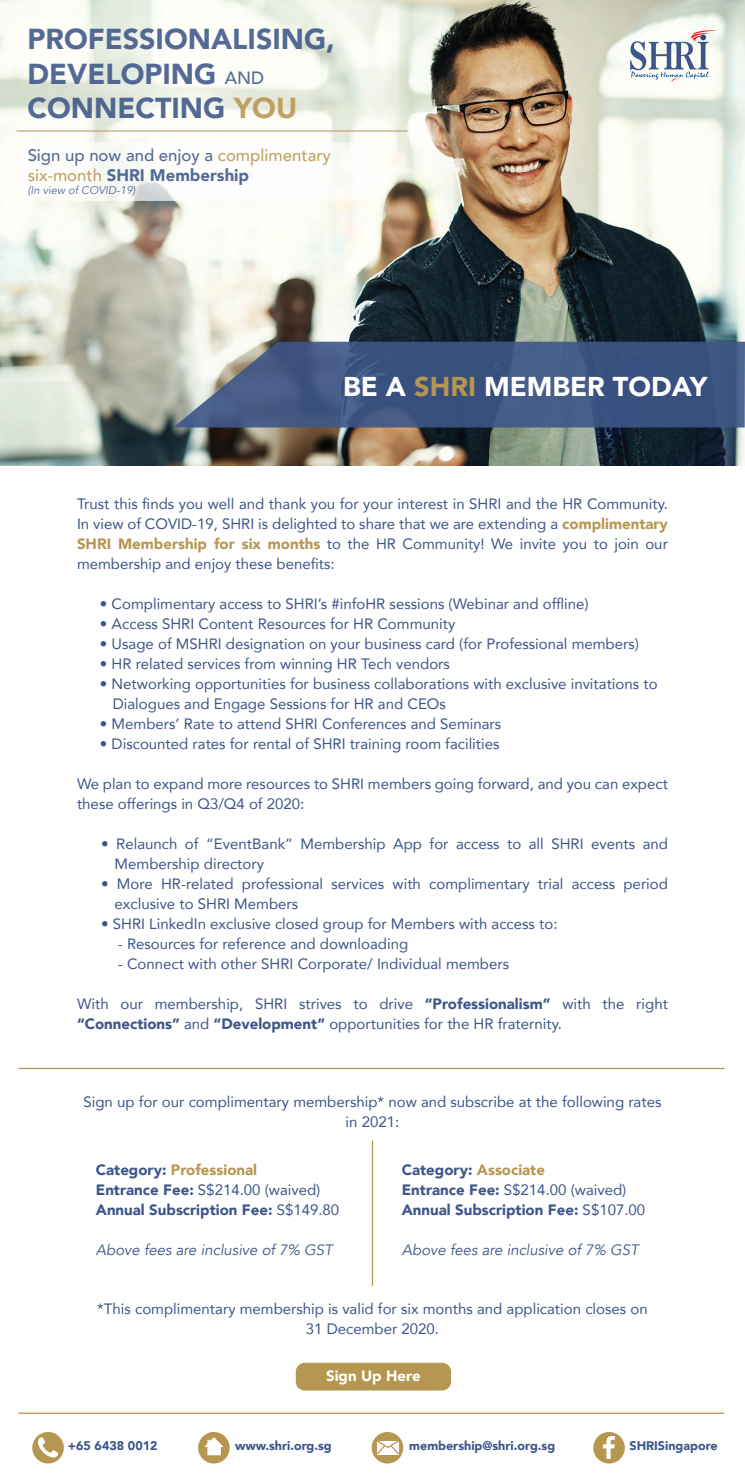
<style>
.page{position:relative;width:745px;height:1482px;background:#fff}
.page>*{position:absolute;margin:0;border:0;box-sizing:border-box;transform-origin:0 0}
.t1{font:900 28.88px/34.6px "Avenir";color:rgb(61 86 136/.88)}
.t2{font:900 27.12px "Avenir";color:#fff}
.t3{font:500 16.75px/20.1px "Avenir";color:#b69752}
.t4{font:15px/20px "Avenir";color:#3d5589}
.t5{font:900 15px/20px "Avenir";color:#3d5589}
.t6{font:italic 15px "Avenir";color:#3d5589}
.t7{font:900 15px "Avenir";color:#fff}
.t8{font:900 12.5px "Avenir";color:#3d5589}
.t9{font:italic 11.12px "Avenir";color:#3d5688}
.s1{font-weight:500;font-size:17.75px}
.s2{color:rgb(182 151 82/.88)}
.s3{color:#3d5688}
.s4{font-weight:900;color:#3d5688}
.s5{color:#b69752}
.s6{font-weight:900;color:#b69751}
.s7{font-weight:900}
.s8{color:#b69751}
.s9{font-weight:400}
</style>
<div class="page">
<img style="left:0;top:1px;width:744px;height:464px">
<hr style="left:17px;top:131px;width:390px;height:1px;background:#b69753">
<svg style="left:623px;top:27px;width:92px;height:54px"></svg>
<svg style="left:173px;top:342px;width:571px;height:85px;background:#4c6188"></svg>
<div style="left:19px;top:142px;width:360px;height:59px;background:#fff;border-radius:14px"></div>
<hr style="left:19px;top:1068px;width:705px;height:1px;background:#b69751">
<hr style="left:19px;top:1412px;width:705px;height:2px;background:#b69751">
<hr style="left:371px;top:1140px;width:2px;height:146px;background:#b69751">
<div style="left:295px;top:1363px;width:156px;height:27px;background:#b69751;border-radius:9px"></div>
<div style="left:593px;top:1432px;width:31px;height:31px;background:#b69751;border-radius:50%"></div>
<div style="left:371px;top:1432px;width:32px;height:31px;background:#b69751;border-radius:50%"></div>
<div style="left:198px;top:1432px;width:31px;height:31px;background:#b69751;border-radius:50%"></div>
<div style="left:32px;top:1432px;width:32px;height:31px;background:#b69751;border-radius:50%"></div>
<svg style="left:602px;top:1436px;width:12px;height:23px"></svg>
<svg style="left:377px;top:1441px;width:22px;height:14px"></svg>
<svg style="left:204px;top:1437px;width:19px;height:18px"></svg>
<svg style="left:38px;top:1437px;width:20px;height:20px"></svg>
<h1 class="t1" style="left:28px;top:21px;width:308px">PROFESSIONALISING,<br>DEVELOPING <span class="s1">AND<br></span>CONNECTING <span class="s2">YOU</span></h1>
<p class="t3" style="left:28px;top:144px;width:305px"><span class="s3">Sign up now and enjoy a</span> complimentary six-month <span class="s4">SHRI Membership</span></p>
<p class="t9" style="left:28px;top:184px;width:109px">(In view of COVID-19)</p>
<h2 class="t2" style="left:343px;top:363px;width:365px">BE A <span class="s5">SHRI</span> MEMBER TODAY</h2>
<p class="t4" style="left:77px;top:493px;width:592px;text-align:justify">Trust this finds you well and thank you for your interest in SHRI and the HR Community.<br>In view of COVID-19, SHRI is delighted to share that we are extending a <span class="s6">complimentary SHRI Membership for six months</span> to the HR Community! We invite you to join our membership and enjoy these benefits:</p>
<p class="t4" style="left:100px;top:593px;width:490px">• Complimentary access to SHRI’s #infoHR sessions (Webinar and offline)</p>
<p class="t4" style="left:100px;top:613px;width:356px">• Access SHRI Content Resources for HR Community</p>
<p class="t4" style="left:100px;top:633px;width:540px">• Usage of MSHRI designation on your business card (for Professional members)</p>
<p class="t4" style="left:100px;top:653px;width:351px">• HR related services from winning HR Tech vendors</p>
<p class="t4" style="left:113px;top:673px;width:546px;text-indent:-13px">• Networking opportunities for business collaborations with exclusive invitations to<br>Dialogues and Engage Sessions for HR and CEOs</p>
<p class="t4" style="left:100px;top:713px;width:402px">• Members’ Rate to attend SHRI Conferences and Seminars</p>
<p class="t4" style="left:100px;top:733px;width:401px">• Discounted rates for rental of SHRI training room facilities</p>
<p class="t4" style="left:77px;top:773px;width:592px">We plan to expand more resources to SHRI members going forward, and you can expect these offerings in Q3/Q4 of 2020:</p>
<p class="t4" style="left:114px;top:833px;width:554px;text-indent:-13px">• Relaunch of “EventBank” Membership App for access to all SHRI events and<br>Membership directory</p>
<p class="t4" style="left:114px;top:873px;width:554px;text-indent:-13px">• More HR-related professional services with complimentary trial access period exclusive to SHRI Members</p>
<p class="t4" style="left:101px;top:913px;width:457px">• SHRI LinkedIn exclusive closed group for Members with access to:</p>
<p class="t4" style="left:118px;top:933px;width:291px">- Resources for reference and downloading</p>
<p class="t4" style="left:118px;top:953px;width:392px">- Connect with other SHRI Corporate/ Individual members</p>
<p class="t4" style="left:77px;top:993px;width:592px">With our membership, SHRI strives to drive <span class="s7">“Professionalism”</span> with the right <span class="s7">“Connections”</span> and <span class="s7">“Development”</span> opportunities for the HR fraternity.</p>
<p class="t4" style="left:83px;top:1092px;width:579px;text-align:center">Sign up for our complimentary membership* now and subscribe at the following rates in 2021:</p>
<p class="t5" style="left:96px;top:1159px;width:245px">Category: <span class="s8">Professional<br></span>Entrance Fee: <span class="s9">S$214.00 (waived)<br></span>Annual Subscription Fee: <span class="s9">S$149.80</span></p>
<p class="t6" style="left:96px;top:1241px;width:238px">Above fees are inclusive of 7% GST</p>
<p class="t5" style="left:401px;top:1159px;width:245px">Category: <span class="s8">Associate<br></span>Entrance Fee: <span class="s9">S$214.00 (waived)<br></span>Annual Subscription Fee: <span class="s9">S$107.00</span></p>
<p class="t6" style="left:401px;top:1241px;width:238px">Above fees are inclusive of 7% GST</p>
<p class="t4" style="left:97px;top:1298px;width:551px;text-align:center">*This complimentary membership is valid for six months and application closes on<br>31 December 2020.</p>
<p class="t7" style="left:326px;top:1363px;width:96px">Sign Up Here</p>
<p class="t8" style="left:68px;top:1435px;width:91px">+65 6438 0012</p>
<p class="t8" style="left:235px;top:1434px;width:98px">www.shri.org.sg</p>
<p class="t8" style="left:409px;top:1435px;width:147px">membership@shri.org.sg</p>
<p class="t8" style="left:629px;top:1435px;width:90px">SHRISingapore</p>
</div>
